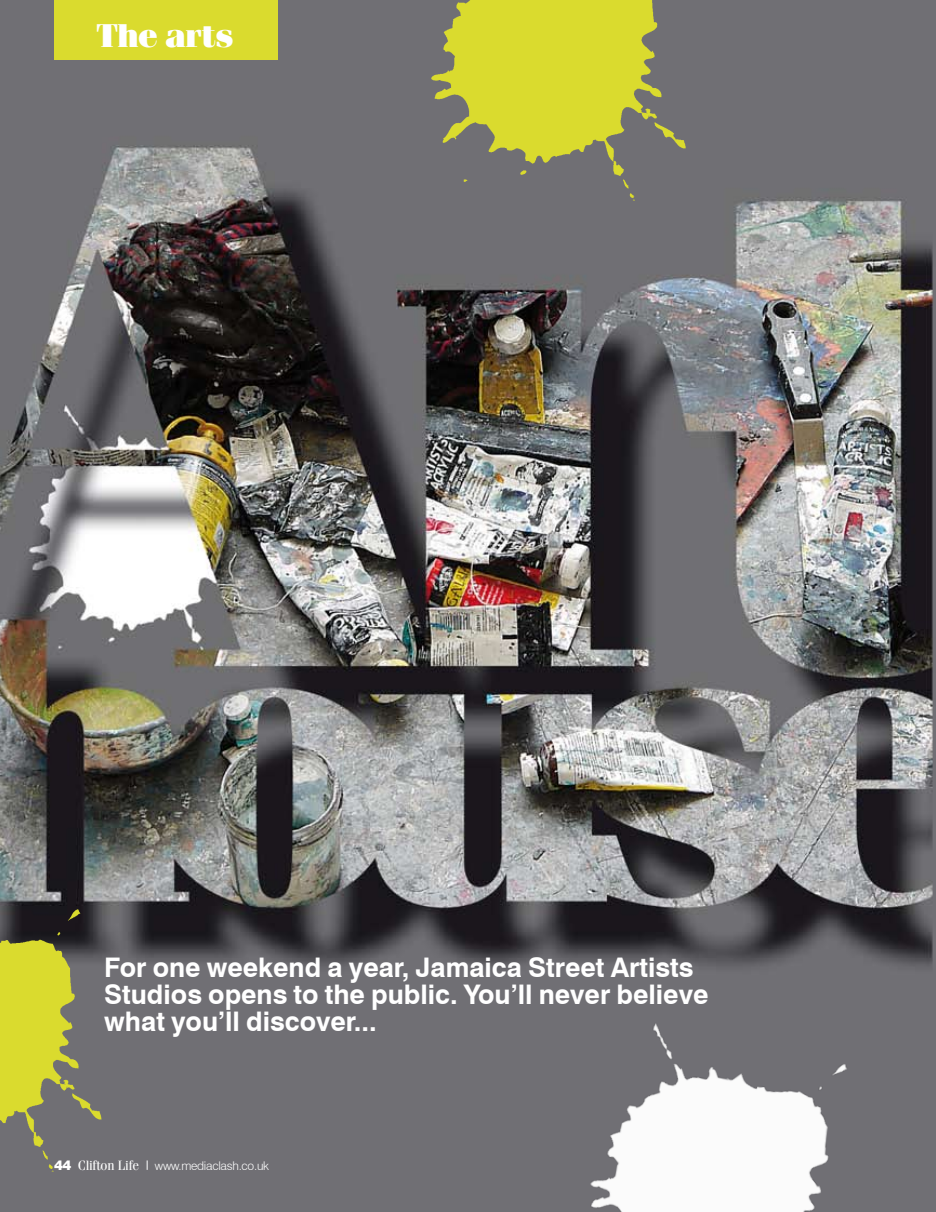
<style>
.page{position:relative;width:936px;height:1212px;background:#fff}
.page>*{position:absolute;margin:0;border:0;box-sizing:border-box;transform-origin:0 0}
.t1{font:900 33px "Fenice";letter-spacing:-.02em;color:#fff}
.t2{font:700 27px/27px "Swiss 721 BT";color:#fff}
.t3{font:300 12px "Swiss 721 BT";letter-spacing:-.02em;color:#fff}
.s1{font-weight:900;font-size:13.5px}
.s2{font-family:"Fenice";font-weight:400;font-size:13.5px}
</style>
<div class="page">
<img style="left:0;top:0;width:935px;height:1212px">
<div style="left:54px;top:0;width:223px;height:60px;background:#dadb2e"></div>
<img style="left:461px;top:942px;width:474px;height:270px">
<img style="left:324px;top:0;width:423px;height:210px">
<img style="left:0;top:844px;width:134px;height:337px">
<p class="t1" style="left:97px;top:15px;width:139px">The arts</p>
<p class="t2" style="left:104px;top:953px;width:605px">For one weekend a year, Jamaica Street Artists<br>Studios opens to the public. You’ll never believe what you’ll discover...</p>
<p class="t3" style="left:54px;top:1158px;width:216px"><span class="s1">44</span> <span class="s2">Clifton Life</span> www.mediaclash.co.uk</p>
</div>
